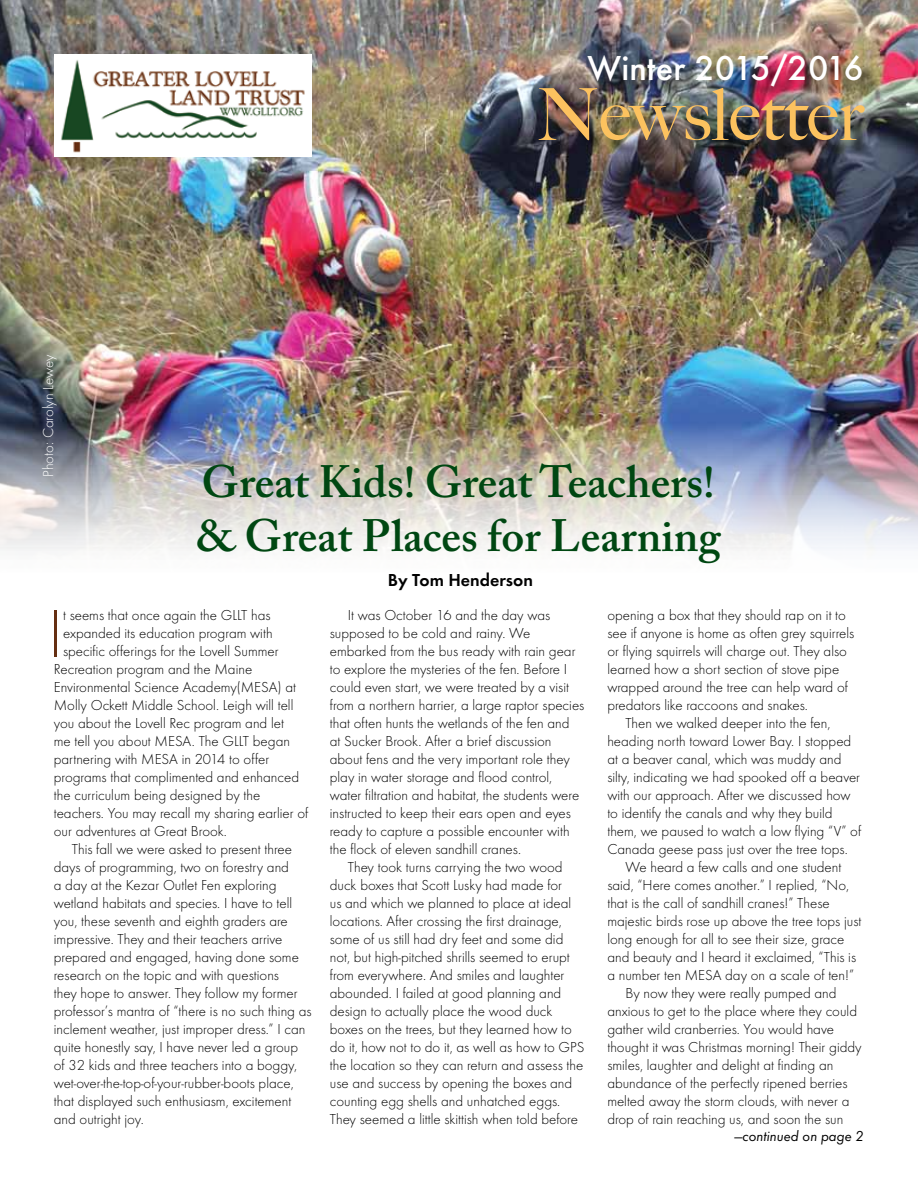
<style>
.page{position:relative;width:918px;height:1188px;background:#fff}
.page>*{position:absolute;margin:0;border:0;box-sizing:border-box;transform-origin:0 0}
.t1{font:500 72px "Big Caslon";color:#fcc25f}
.t2{font:300 69px "Futura T";color:#652f12}
.t3{font:600 45px/54px "Adobe Caslon Pro";color:#004712}
.t4{font:500 36px "Futura T";color:#fff}
.t5{font:600 18px "Futura T";color:#000}
.t6{font:300 15px/18px "Futura T";color:#000}
.t7{font:300 15px "Futura T";color:#fff}
.t8{font:italic 15px "Futura T";color:#000}
</style>
<div class="page">
<img style="left:0;top:0;width:918px;height:551px">
<img style="left:55px;top:54px;width:257px;height:103px">
<div style="left:542px;top:57px;width:341px;height:102px;background:#000;opacity:.75"></div>
<p class="t7" style="left:39px;top:477px;width:124px;rotate:-90deg">Photo: Carolyn Lewey</p>
<h3 class="t4" style="left:587px;top:47px;width:278px">Winter 2015/2016</h3>
<h1 class="t1" style="left:536px;top:73px;width:329px">Newsletter</h1>
<h3 class="t3" style="left:196px;top:454px;width:526px">Great Kids! Great Teachers! &amp; Great Places for Learning</h3>
<p class="t5" style="left:388px;top:569px;width:147px">By Tom Henderson</p>
<h2 class="t2" style="left:48px;top:593px;width:17px">I</h2>
<p class="t6" style="left:63px;top:606px;width:209px">t seems that once again the GLLT has</p>
<p class="t6" style="left:63px;top:624px;width:211px">expanded its education program with</p>
<p class="t6" style="left:63px;top:642px;width:217px">specific offerings for the Lovell Summer</p>
<p class="t6" style="left:54px;top:660px;width:200px">Recreation program and the Maine</p>
<p class="t6" style="left:54px;top:678px;width:244px">Environmental Science Academy(MESA) at</p>
<p class="t6" style="left:54px;top:696px;width:241px">Molly Ockett Middle School. Leigh will tell</p>
<p class="t6" style="left:54px;top:714px;width:232px">you about the Lovell Rec program and let</p>
<p class="t6" style="left:54px;top:732px;width:238px">me tell you about MESA. The GLLT began</p>
<p class="t6" style="left:54px;top:750px;width:217px">partnering with MESA in 2014 to offer</p>
<p class="t6" style="left:54px;top:768px;width:247px">programs that complimented and enhanced</p>
<p class="t6" style="left:54px;top:786px;width:208px">the curriculum being designed by the</p>
<p class="t6" style="left:54px;top:804px;width:256px">teachers. You may recall my sharing earlier of</p>
<p class="t6" style="left:54px;top:822px;width:175px">our adventures at Great Brook.</p>
<p class="t6" style="left:72px;top:840px;width:222px">This fall we were asked to present three</p>
<p class="t6" style="left:54px;top:858px;width:237px">days of programming, two on forestry and</p>
<p class="t6" style="left:54px;top:876px;width:224px">a day at the Kezar Outlet Fen exploring</p>
<p class="t6" style="left:54px;top:894px;width:240px">wetland habitats and species. I have to tell</p>
<p class="t6" style="left:54px;top:912px;width:236px">you, these seventh and eighth graders are</p>
<p class="t6" style="left:54px;top:930px;width:230px">impressive. They and their teachers arrive</p>
<p class="t6" style="left:54px;top:948px;width:247px">prepared and engaged, having done some</p>
<p class="t6" style="left:54px;top:966px;width:227px">research on the topic and with questions</p>
<p class="t6" style="left:54px;top:984px;width:245px">they hope to answer. They follow my former</p>
<p class="t6" style="left:54px;top:1002px;width:259px">professor’s mantra of “there is no such thing as</p>
<p class="t6" style="left:54px;top:1020px;width:253px">inclement weather, just improper dress.” I can</p>
<p class="t6" style="left:54px;top:1038px;width:246px">quite honestly say, I have never led a group</p>
<p class="t6" style="left:54px;top:1056px;width:245px">of 32 kids and three teachers into a boggy,</p>
<p class="t6" style="left:54px;top:1074px;width:241px">wet-over-the-top-of-your-rubber-boots place,</p>
<p class="t6" style="left:54px;top:1092px;width:239px">that displayed such enthusiasm, excitement</p>
<p class="t6" style="left:54px;top:1110px;width:91px">and outright joy.</p>
<p class="t6" style="left:330px;top:606px;width:256px;text-indent:18px">It was October 16 and the day was supposed to be cold and rainy. We embarked from the bus ready with rain gear to explore the mysteries of the fen. Before I could even start, we were treated by a visit from a northern harrier, a large raptor species that often hunts the wetlands of the fen and<br>at Sucker Brook. After a brief discussion about fens and the very important role they play in water storage and flood control, water filtration and habitat, the students were instructed to keep their ears open and eyes ready to capture a possible encounter with the flock of eleven sandhill cranes.</p>
<p class="t6" style="left:330px;top:858px;width:256px;text-indent:18px">They took turns carrying the two wood duck boxes that Scott Lusky had made for<br>us and which we planned to place at ideal locations. After crossing the first drainage, some of us still had dry feet and some did not, but high-pitched shrills seemed to erupt from everywhere. And smiles and laughter abounded. I failed at good planning and design to actually place the wood duck boxes on the trees, but they learned how to do it, how not to do it, as well as how to GPS the location so they can return and assess the use and success by opening the boxes and counting egg shells and unhatched eggs.<br>They seemed a little skittish when told before</p>
<p class="t6" style="left:607px;top:606px;width:240px">opening a box that they should rap on it to</p>
<p class="t6" style="left:607px;top:624px;width:249px">see if anyone is home as often grey squirrels</p>
<p class="t6" style="left:607px;top:642px;width:241px">or flying squirrels will charge out. They also</p>
<p class="t6" style="left:607px;top:660px;width:233px">learned how a short section of stove pipe</p>
<p class="t6" style="left:607px;top:678px;width:242px">wrapped around the tree can help ward of</p>
<p class="t6" style="left:607px;top:696px;width:202px">predators like raccoons and snakes.</p>
<p class="t6" style="left:625px;top:714px;width:207px">Then we walked deeper into the fen,</p>
<p class="t6" style="left:607px;top:732px;width:246px">heading north toward Lower Bay. I stopped</p>
<p class="t6" style="left:607px;top:750px;width:236px">at a beaver canal, which was muddy and</p>
<p class="t6" style="left:607px;top:768px;width:254px">silty, indicating we had spooked off a beaver</p>
<p class="t6" style="left:607px;top:786px;width:245px">with our approach. After we discussed how</p>
<p class="t6" style="left:607px;top:804px;width:227px">to identify the canals and why they build</p>
<p class="t6" style="left:607px;top:822px;width:255px">them, we paused to watch a low flying “V” of</p>
<p class="t6" style="left:607px;top:840px;width:242px">Canada geese pass just over the tree tops.</p>
<p class="t6" style="left:625px;top:858px;width:218px">We heard a few calls and one student</p>
<p class="t6" style="left:607px;top:876px;width:243px">said, “Here comes another.” I replied, “No,</p>
<p class="t6" style="left:607px;top:894px;width:224px">that is the call of sandhill cranes!” These</p>
<p class="t6" style="left:607px;top:912px;width:256px">majestic birds rose up above the tree tops just</p>
<p class="t6" style="left:607px;top:930px;width:239px">long enough for all to see their size, grace</p>
<p class="t6" style="left:607px;top:948px;width:250px">and beauty and I heard it exclaimed, “This is</p>
<p class="t6" style="left:607px;top:966px;width:248px">a number ten MESA day on a scale of ten!”</p>
<p class="t6" style="left:625px;top:984px;width:213px">By now they were really pumped and</p>
<p class="t6" style="left:607px;top:1002px;width:251px">anxious to get to the place where they could</p>
<p class="t6" style="left:607px;top:1020px;width:228px">gather wild cranberries. You would have</p>
<p class="t6" style="left:607px;top:1038px;width:256px">thought it was Christmas morning! Their giddy</p>
<p class="t6" style="left:607px;top:1056px;width:228px">smiles, laughter and delight at finding an</p>
<p class="t6" style="left:607px;top:1074px;width:242px">abundance of the perfectly ripened berries</p>
<p class="t6" style="left:607px;top:1092px;width:244px">melted away the storm clouds, with never a</p>
<p class="t6" style="left:607px;top:1110px;width:238px">drop of rain reaching us, and soon the sun</p>
<p class="t8" style="left:734px;top:1127px;width:131px">—continued on page 2</p>
</div>
